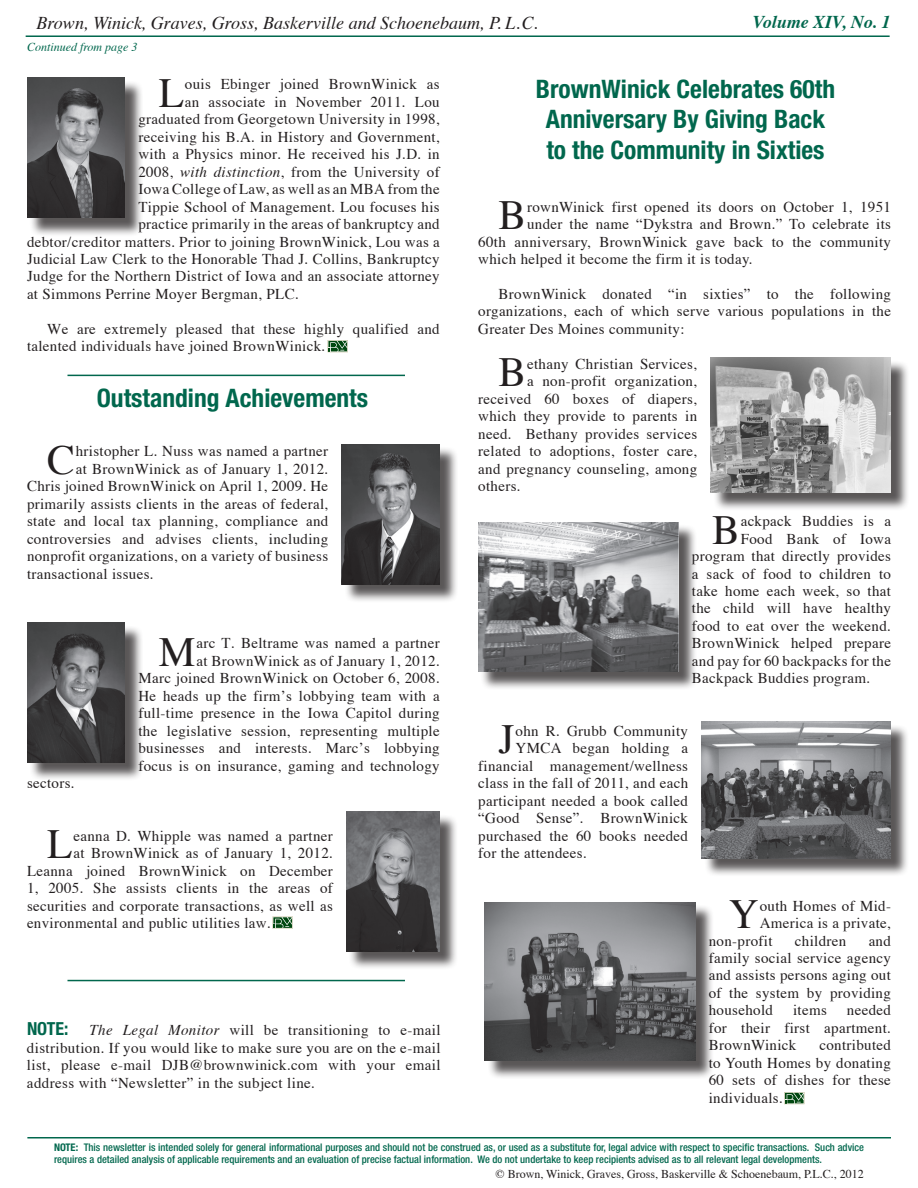
<style>
.page{position:relative;width:918px;height:1188px;background:#fff}
.page>*{position:absolute;margin:0;border:0;box-sizing:border-box;transform-origin:0 0}
.t1{font:41.4px "Times";color:#231f20}
.t2{font:700 condensed 25.5px/30.6px "Helvetica Neue";color:#01674d;text-align:center}
.t3{font:italic 18px "Times";color:#231f20}
.t4{font:italic 700 18px "Times";color:#01674d}
.t5{font:15px/17.4px "Times";letter-spacing:.02em;color:#231f20;text-align:justify}
.t6{font:12px "Times";color:#231f20}
.t7{font:italic 12px "Times";color:#01674d}
.t8{font:500 condensed 10.5px/12px "Helvetica Neue";color:#01674d}
.s1{font-style:italic}
.s2{font-family:"Helvetica Neue";font-weight:700;font-stretch:condensed;font-size:18px;color:#01674d}
.s3{font-weight:700}
</style>
<div class="page">
<hr style="left:26px;top:35px;width:864px;height:2px;background:#01674d">
<hr style="left:27px;top:1137px;width:864px;height:1px;background:#01674d">
<div style="left:29px;top:80px;width:115px;height:156px;background:#231f20;opacity:.75"></div>
<img style="left:27px;top:78px;width:98px;height:140px">
<div style="left:344px;top:446px;width:115px;height:156px;background:#231f20;opacity:.75"></div>
<img style="left:342px;top:444px;width:98px;height:140px">
<div style="left:29px;top:625px;width:115px;height:156px;background:#231f20;opacity:.75"></div>
<img style="left:27px;top:622px;width:98px;height:140px">
<div style="left:349px;top:814px;width:109px;height:156px;background:#231f20;opacity:.75"></div>
<img style="left:346px;top:812px;width:94px;height:139px">
<hr style="left:68px;top:980px;width:337px;height:1px;background:#01674d">
<hr style="left:68px;top:375px;width:337px;height:1px;background:#01674d">
<svg style="left:273px;top:916px;width:20px;height:13px"></svg>
<svg style="left:784px;top:1092px;width:20px;height:12px"></svg>
<div style="left:713px;top:360px;width:196px;height:152px;background:#231f20;opacity:.75"></div>
<img style="left:711px;top:358px;width:180px;height:135px">
<div style="left:481px;top:524px;width:216px;height:166px;background:#231f20;opacity:.75"></div>
<img style="left:478px;top:522px;width:200px;height:150px">
<div style="left:704px;top:724px;width:206px;height:153px;background:#231f20;opacity:.75"></div>
<img style="left:702px;top:722px;width:189px;height:137px">
<div style="left:487px;top:904px;width:227px;height:175px;background:#231f20;opacity:.75"></div>
<img style="left:484px;top:902px;width:211px;height:158px">
<svg style="left:328px;top:340px;width:20px;height:12px"></svg>
<p class="t3" style="left:37px;top:15px;width:503px">Brown, Winick, Graves, Gross, Baskerville and Schoenebaum, P. L.C.</p>
<p class="t4" style="left:753px;top:15px;width:140px">Volume XIV, No. 1</p>
<p class="t7" style="left:27px;top:42px;width:112px">Continued from page 3</p>
<h1 class="t1" style="left:159px;top:76px;width:27px">L</h1>
<p class="t5" style="left:185px;top:77px;width:256px">ouis Ebinger joined BrownWinick as</p>
<p class="t5" style="left:185px;top:94px;width:256px">an associate in November 2011. Lou</p>
<p class="t5" style="left:138px;top:112px;width:303px">graduated from Georgetown University in 1998,</p>
<p class="t5" style="left:138px;top:129px;width:303px">receiving his B.A. in History and Government,</p>
<p class="t5" style="left:138px;top:147px;width:303px">with a Physics minor. He received his J.D. in</p>
<p class="t5" style="left:138px;top:164px;width:303px">2008, <span class="s1">with distinction</span>, from the University of</p>
<p class="t5" style="left:138px;top:182px;width:303px">Iowa College of Law, as well as an MBA from the</p>
<p class="t5" style="left:138px;top:199px;width:303px">Tippie School of Management. Lou focuses his</p>
<p class="t5" style="left:138px;top:217px;width:303px">practice primarily in the areas of bankruptcy and</p>
<p class="t5" style="left:27px;top:234px;width:414px">debtor/creditor matters. Prior to joining BrownWinick, Lou was a</p>
<p class="t5" style="left:27px;top:252px;width:414px">Judicial Law Clerk to the Honorable Thad J. Collins, Bankruptcy</p>
<p class="t5" style="left:27px;top:269px;width:414px">Judge for the Northern District of Iowa and an associate attorney</p>
<p class="t5" style="left:27px;top:286px;width:273px">at Simmons Perrine Moyer Bergman, PLC.</p>
<p class="t5" style="left:27px;top:321px;width:414px;text-indent:20px">We are extremely pleased that these highly qualified and talented individuals have joined BrownWinick.</p>
<h2 class="t2" style="left:97px;top:383px;width:273px">Outstanding Achievements</h2>
<h1 class="t1" style="left:47px;top:443px;width:29px">C</h1>
<p class="t5" style="left:76px;top:444px;width:254px">hristopher L. Nuss was named a partner</p>
<p class="t5" style="left:76px;top:461px;width:254px">at BrownWinick as of January 1, 2012.</p>
<p class="t5" style="left:27px;top:479px;width:303px">Chris joined BrownWinick on April 1, 2009. He</p>
<p class="t5" style="left:27px;top:496px;width:303px">primarily assists clients in the areas of federal,</p>
<p class="t5" style="left:27px;top:514px;width:303px">state and local tax planning, compliance and</p>
<p class="t5" style="left:27px;top:531px;width:303px">controversies and advises clients, including</p>
<p class="t5" style="left:27px;top:549px;width:303px">nonprofit organizations, on a variety of business</p>
<p class="t5" style="left:27px;top:566px;width:128px">transactional issues.</p>
<p class="t5" style="left:27px;top:776px;width:49px">sectors.</p>
<p class="t5" style="left:138px;top:636px;width:303px;text-align:right">arc T. Beltrame was named a partner<br>at BrownWinick as of January 1, 2012.<br>Marc joined BrownWinick on October 6, 2008.<br>He heads up the firm’s lobbying team with a full-time presence in the Iowa Capitol during the legislative session, representing multiple businesses and interests. Marc’s lobbying focus is on insurance, gaming and technology</p>
<h1 class="t1" style="left:159px;top:635px;width:38px">M</h1>
<h1 class="t1" style="left:47px;top:827px;width:27px">L</h1>
<p class="t5" style="left:73px;top:828px;width:261px">eanna D. Whipple was named a partner</p>
<p class="t5" style="left:73px;top:846px;width:261px">at BrownWinick as of January 1, 2012.</p>
<p class="t5" style="left:27px;top:863px;width:307px">Leanna joined BrownWinick on December</p>
<p class="t5" style="left:27px;top:881px;width:307px">1, 2005. She assists clients in the areas of</p>
<p class="t5" style="left:27px;top:898px;width:308px">securities and corporate transactions, as well as</p>
<p class="t5" style="left:27px;top:916px;width:245px">environmental and public utilities law.</p>
<p class="t5" style="left:27px;top:1023px;width:415px"><span class="s2">NOTE:</span> <span class="s1">The Legal Monitor</span> will be transitioning to e-mail distribution. If you would like to make sure you are on the e-mail list, please e-mail DJB@brownwinick.com with your email address with “Newsletter” in the subject line.</p>
<h2 class="t2" style="left:536px;top:73px;width:301px">BrownWinick Celebrates 60th<br>Anniversary By Giving Back to the Community in Sixties</h2>
<h1 class="t1" style="left:499px;top:198px;width:29px">B</h1>
<p class="t5" style="left:527px;top:199px;width:365px">rownWinick first opened its doors on October 1, 1951</p>
<p class="t5" style="left:527px;top:217px;width:365px">under the name “Dykstra and Brown.” To celebrate its</p>
<p class="t5" style="left:478px;top:234px;width:414px">60th anniversary, BrownWinick gave back to the community</p>
<p class="t5" style="left:478px;top:252px;width:276px">which helped it become the firm it is today.</p>
<p class="t5" style="left:478px;top:286px;width:414px;text-indent:20px">BrownWinick donated “in sixties” to the following organizations, each of which serve various populations in the Greater Des Moines community:</p>
<h1 class="t1" style="left:499px;top:355px;width:29px">B</h1>
<p class="t5" style="left:527px;top:356px;width:172px">ethany Christian Services,</p>
<p class="t5" style="left:527px;top:374px;width:172px">a non-profit organization,</p>
<p class="t5" style="left:478px;top:391px;width:220px">received 60 boxes of diapers,</p>
<p class="t5" style="left:478px;top:409px;width:220px">which they provide to parents in</p>
<p class="t5" style="left:478px;top:426px;width:220px">need. Bethany provides services</p>
<p class="t5" style="left:478px;top:444px;width:220px">related to adoptions, foster care,</p>
<p class="t5" style="left:478px;top:461px;width:220px">and pregnancy counseling, among</p>
<p class="t5" style="left:478px;top:479px;width:44px">others.</p>
<h1 class="t1" style="left:712px;top:513px;width:29px">B</h1>
<p class="t5" style="left:741px;top:514px;width:152px">ackpack Buddies is a</p>
<p class="t5" style="left:741px;top:531px;width:152px">Food Bank of Iowa</p>
<p class="t5" style="left:692px;top:549px;width:201px">program that directly provides</p>
<p class="t5" style="left:692px;top:566px;width:201px">a sack of food to children to</p>
<p class="t5" style="left:692px;top:584px;width:201px">take home each week, so that</p>
<p class="t5" style="left:692px;top:601px;width:201px">the child will have healthy</p>
<p class="t5" style="left:692px;top:619px;width:201px">food to eat over the weekend.</p>
<p class="t5" style="left:692px;top:636px;width:201px">BrownWinick helped prepare</p>
<p class="t5" style="left:692px;top:653px;width:201px">and pay for 60 backpacks for the</p>
<p class="t5" style="left:692px;top:671px;width:180px">Backpack Buddies program.</p>
<h1 class="t1" style="left:499px;top:722px;width:18px">J</h1>
<p class="t5" style="left:516px;top:723px;width:174px">ohn R. Grubb Community</p>
<p class="t5" style="left:516px;top:741px;width:174px">YMCA began holding a</p>
<p class="t5" style="left:478px;top:758px;width:211px">financial management/wellness</p>
<p class="t5" style="left:478px;top:776px;width:211px">class in the fall of 2011, and each</p>
<p class="t5" style="left:478px;top:793px;width:211px">participant needed a book called</p>
<p class="t5" style="left:478px;top:811px;width:211px">“Good Sense”. BrownWinick</p>
<p class="t5" style="left:478px;top:828px;width:211px">purchased the 60 books needed</p>
<p class="t5" style="left:478px;top:846px;width:110px">for the attendees.</p>
<h1 class="t1" style="left:729px;top:897px;width:31px">Y</h1>
<p class="t5" style="left:760px;top:898px;width:133px">outh Homes of Mid-</p>
<p class="t5" style="left:760px;top:916px;width:133px">America is a private,</p>
<p class="t5" style="left:709px;top:933px;width:65px">non-profit</p>
<p class="t5" style="left:795px;top:933px;width:53px">children</p>
<p class="t5" style="left:709px;top:933px;width:184px;text-indent:160px">and family social service agency and assists persons aging out of the system by providing household</p>
<p class="t5" style="left:709px;top:1003px;width:184px;text-indent:138px">needed for their first apartment.<br>BrownWinick</p>
<p class="t5" style="left:793px;top:1003px;width:35px">items</p>
<p class="t5" style="left:709px;top:1038px;width:184px;text-indent:111px">contributed to Youth Homes by donating 60 sets of dishes for these individuals.</p>
<p class="t8" style="left:54px;top:1141px;width:812px"><span class="s3">NOTE:</span> This newsletter is intended solely for general informational purposes and should not be construed as, or used as a substitute for, legal advice with respect to specific transactions. Such advice requires a detailed analysis of applicable requirements and an evaluation of precise factual information. We do not undertake to keep recipients advised as to all relevant legal developments.</p>
<p class="t6" style="left:496px;top:1169px;width:370px">© Brown, Winick, Graves, Gross, Baskerville &amp; Schoenebaum, P.L.C., 2012</p>
</div>
